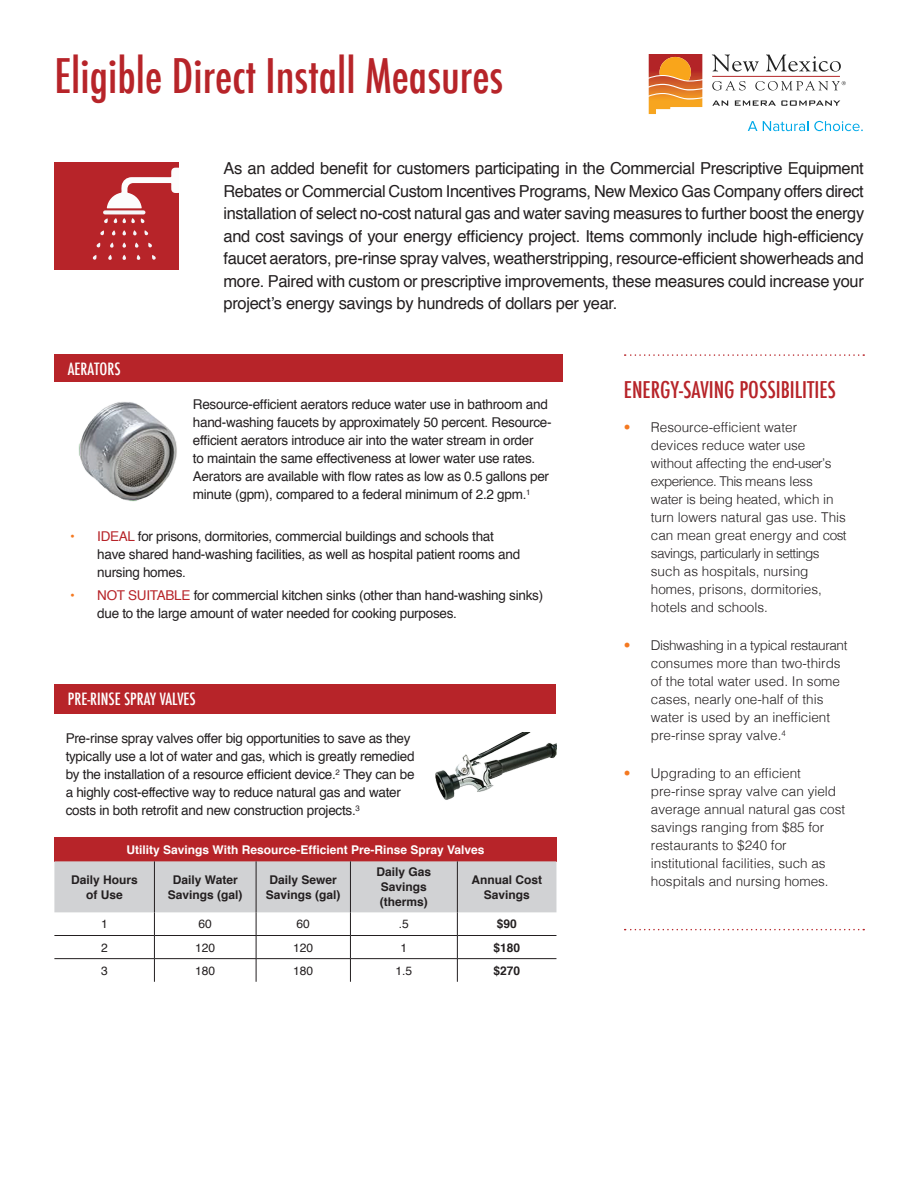
<style>
.page{position:relative;width:918px;height:1188px;background:#fff}
.page>*{position:absolute;margin:0;border:0;box-sizing:border-box;transform-origin:0 0}
.t1{font:500 condensed 46.5px "Futura";color:#b72429}
.t2{font:500 condensed 22.5px "Futura";color:#b72429}
.t3{font:16.5px/22.5px "Helvetica";letter-spacing:-.02em;color:#231f20;text-align:justify}
.t4{font:500 condensed 16.5px "Futura";color:#fff}
.t5{font:13.5px/18px "Helvetica";letter-spacing:-.02em;color:#231f20}
.t6{font:300 13.5px/18px "Helvetica";color:#231f20}
.t7{font:700 12px/15px "Helvetica";color:#231f20;text-align:center}
.t8{font:700 12px "Helvetica";color:#fff}
.t9{font:12px "Helvetica";color:#231f20}
.s1{color:#f47921}
.s2{color:#b72429}
</style>
<div class="page">
<svg style="left:712px;top:54px;width:47px;height:18px"></svg>
<svg style="left:766px;top:54px;width:75px;height:18px"></svg>
<svg style="left:712px;top:81px;width:34px;height:9px"></svg>
<svg style="left:755px;top:81px;width:91px;height:9px"></svg>
<hr style="left:712px;top:76px;width:128px;height:1px;background:#b32526">
<img style="left:649px;top:81px;width:53px;height:4px">
<img style="left:649px;top:54px;width:53px;height:27px">
<img style="left:649px;top:85px;width:53px;height:9px">
<img style="left:649px;top:94px;width:53px;height:20px">
<svg style="left:660px;top:57px;width:31px;height:24px"></svg>
<svg style="left:712px;top:100px;width:16px;height:6px"></svg>
<svg style="left:735px;top:100px;width:105px;height:6px"></svg>
<svg style="left:748px;top:121px;width:9px;height:10px"></svg>
<svg style="left:763px;top:121px;width:45px;height:10px"></svg>
<svg style="left:814px;top:121px;width:49px;height:10px"></svg>
<svg style="left:625px;top:354px;width:239px;height:2px"></svg>
<svg style="left:625px;top:929px;width:239px;height:1px"></svg>
<div style="left:54px;top:837px;width:502px;height:24px;background:#b72429"></div>
<svg style="left:54px;top:861px;width:502px;height:121px"></svg>
<hr style="left:54px;top:935px;width:100px;height:1px;background:#231f20">
<hr style="left:154px;top:935px;width:102px;height:1px;background:#231f20">
<hr style="left:256px;top:935px;width:94px;height:1px;background:#231f20">
<hr style="left:350px;top:935px;width:107px;height:1px;background:#231f20">
<hr style="left:457px;top:935px;width:99px;height:1px;background:#231f20">
<hr style="left:54px;top:958px;width:100px;height:1px;background:#231f20">
<hr style="left:154px;top:958px;width:102px;height:1px;background:#231f20">
<hr style="left:256px;top:958px;width:94px;height:1px;background:#231f20">
<hr style="left:350px;top:958px;width:107px;height:1px;background:#231f20">
<hr style="left:457px;top:958px;width:99px;height:1px;background:#231f20">
<img style="left:78px;top:402px;width:99px;height:100px">
<div style="left:54px;top:354px;width:509px;height:28px;background:#b72429"></div>
<div style="left:54px;top:684px;width:502px;height:29px;background:#b72429"></div>
<img style="left:435px;top:732px;width:121px;height:68px">
<div style="left:54px;top:162px;width:125px;height:107px;background:#b72429"></div>
<svg style="left:92px;top:167px;width:87px;height:93px"></svg>
<h1 class="t1" style="left:54px;top:46px;width:450px">Eligible Direct Install Measures</h1>
<p class="t4" style="left:68px;top:358px;width:54px">AERATORS</p>
<p class="t3" style="left:224px;top:158px;width:642px">As an added benefit for customers participating in the Commercial Prescriptive Equipment Rebates or Commercial Custom Incentives Programs, New Mexico Gas Company offers direct installation of select no-cost natural gas and water saving measures to further boost the energy and cost savings of your energy efficiency project. Items commonly include high-efficiency faucet aerators, pre-rinse spray valves, weatherstripping, resource-efficient showerheads and more. Paired with custom or prescriptive improvements, these measures could increase your project’s energy savings by hundreds of dollars per year.</p>
<p class="t5" style="left:193px;top:396px;width:360px">Resource-efficient aerators reduce water use in bathroom and hand-washing faucets by approximately 50 percent. Resource&shy;efficient aerators introduce air into the water stream in order<br>to maintain the same effectiveness at lower water use rates.<br>Aerators are available with flow rates as low as 0.5 gallons per minute (gpm), compared to a federal minimum of 2.2 gpm.<sup>1</sup></p>
<p class="t5" style="left:97px;top:527px;width:424px;text-indent:-27px"><span class="s1">•</span> <span class="s2">IDEAL</span> for prisons, dormitories, commercial buildings and schools that have shared hand-washing facilities, as well as hospital patient rooms and nursing homes.</p>
<p class="t5" style="left:97px;top:587px;width:447px;text-indent:-27px"><span class="s1">•</span> <span class="s2">NOT SUITABLE</span> for commercial kitchen sinks (other than hand-washing sinks) due to the large amount of water needed for cooking purposes.</p>
<p class="t4" style="left:68px;top:689px;width:129px">PRE-RINSE SPRAY VALVES</p>
<p class="t5" style="left:66px;top:730px;width:350px">Pre-rinse spray valves offer big opportunities to save as they typically use a lot of water and gas, which is greatly remedied by the installation of a resource efficient device.<sup>2</sup> They can be a highly cost-effective way to reduce natural gas and water costs in both retrofit and new construction projects.<sup>3</sup></p>
<p class="t8" style="left:126px;top:840px;width:360px">Utility Savings With Resource-Efficient Pre-Rinse Spray Valves</p>
<p class="t7" style="left:71px;top:872px;width:68px">Daily Hours of Use</p>
<p class="t7" style="left:168px;top:872px;width:76px">Daily Water<br>Savings (gal)</p>
<p class="t7" style="left:266px;top:872px;width:76px">Daily Sewer<br>Savings (gal)</p>
<p class="t7" style="left:377px;top:865px;width:56px;text-align:left">Daily Gas<br>Savings (therms)</p>
<p class="t7" style="left:472px;top:872px;width:72px">Annual Cost<br>Savings</p>
<p class="t9" style="left:101px;top:915px;width:8px">1</p>
<p class="t9" style="left:199px;top:915px;width:15px">60</p>
<p class="t9" style="left:297px;top:915px;width:15px">60</p>
<p class="t9" style="left:399px;top:915px;width:12px">.5</p>
<p class="t7" style="left:497px;top:917px;width:22px">$90</p>
<p class="t9" style="left:101px;top:938px;width:8px">2</p>
<p class="t9" style="left:195px;top:938px;width:22px">120</p>
<p class="t9" style="left:293px;top:938px;width:22px">120</p>
<p class="t9" style="left:401px;top:938px;width:8px">1</p>
<p class="t7" style="left:494px;top:940px;width:28px">$180</p>
<p class="t9" style="left:101px;top:961px;width:8px">3</p>
<p class="t9" style="left:195px;top:961px;width:22px">180</p>
<p class="t9" style="left:293px;top:961px;width:22px">180</p>
<p class="t9" style="left:396px;top:961px;width:18px">1.5</p>
<p class="t7" style="left:494px;top:963px;width:28px">$270</p>
<h2 class="t2" style="left:624px;top:375px;width:214px">ENERGY-SAVING POSSIBILITIES</h2>
<p class="t6" style="left:651px;top:417px;width:197px;text-indent:-27px"><span class="s1">•</span> Resource-efficient water devices reduce water use without affecting the end-user’s experience. This means less water is being heated, which in turn lowers natural gas use. This can mean great energy and cost savings, particularly in settings such as hospitals, nursing homes, prisons, dormitories, hotels and schools.</p>
<p class="t6" style="left:651px;top:635px;width:198px;text-indent:-27px"><span class="s1">•</span> Dishwashing in a typical restaurant consumes more than two-thirds of the total water used. In some cases, nearly one-half of this water is used by an inefficient pre-rinse spray valve.<sup>4</sup></p>
<p class="t6" style="left:651px;top:764px;width:196px;text-indent:-27px"><span class="s1">•</span> Upgrading to an efficient pre-rinse spray valve can yield average annual natural gas cost savings ranging from $85 for restaurants to $240 for institutional facilities, such as hospitals and nursing homes.</p>
</div>
